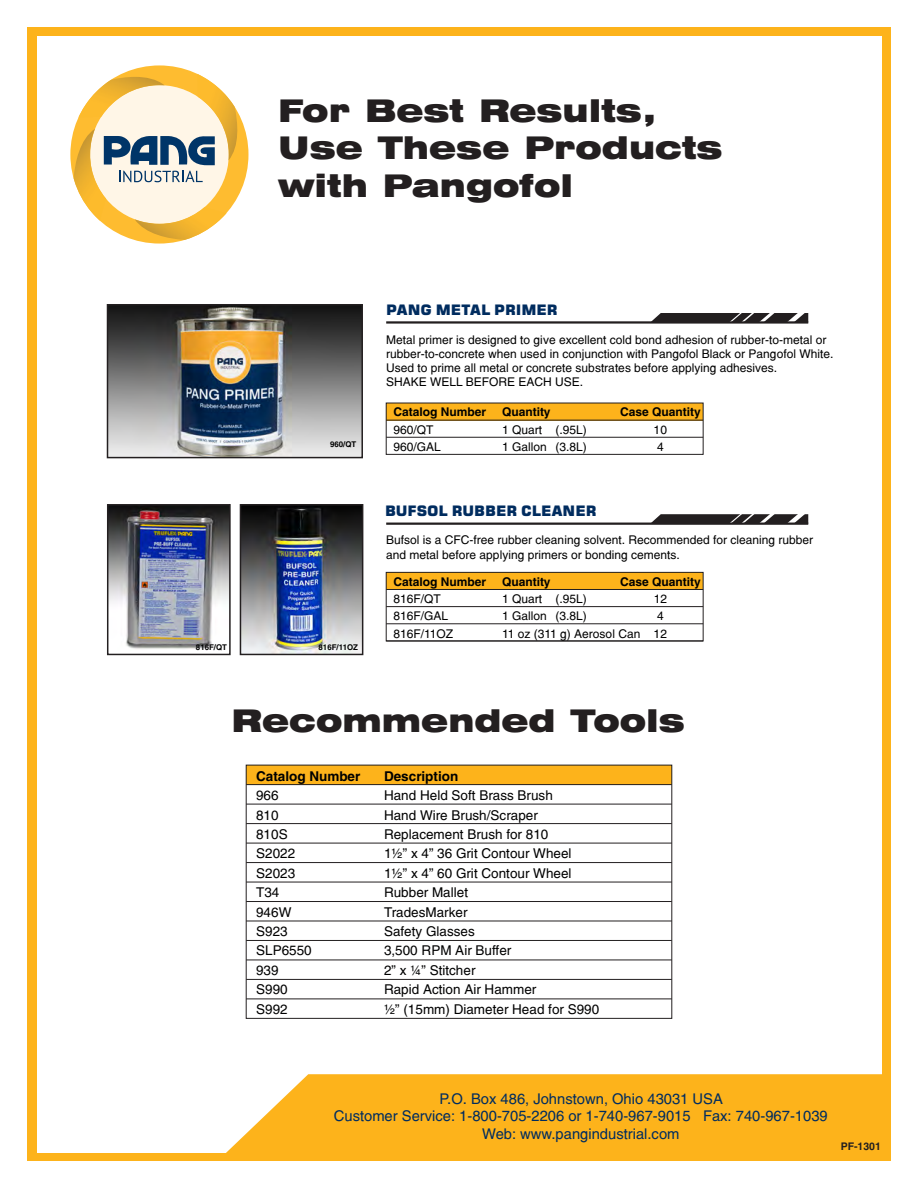
<style>
.page{position:relative;width:918px;height:1188px;background:#fff}
.page>*{position:absolute;margin:0;border:0;box-sizing:border-box;transform-origin:0 0}
.t1{font:900 expanded 31.2px/37.3px "Swiss 721 BT";color:#231f20}
.t2{font:14.7px/17.4px "Switzerland";color:#002c5f;text-align:center}
.t3{font:14.4px "Square 721 Blk";color:#002c5f}
.t4{font:13.5px "Switzerland";color:#000}
.t5{font:700 13.5px "Switzerland";color:#000}
.t6{font:12px/14.1px "Switzerland";color:#000}
.t7{font:700 12px "Switzerland";color:#000}
.t8{font:700 10.5px "Switzerland";color:#231f20}
.t9{font:700 7.8px "Switzerland";color:#000}
</style>
<div class="page">
<div style="left:27px;top:27px;width:864px;height:1134px;background:#fdb31b"></div>
<div style="left:37px;top:36px;width:844px;height:1116px;background:#fff"></div>
<svg style="left:218px;top:1074px;width:664px;height:79px;background:#fdb82b"></svg>
<svg style="left:652px;top:313px;width:157px;height:11px"></svg>
<hr style="left:386px;top:321px;width:422px;height:3px;background:#231f20">
<div style="left:386px;top:403px;width:317px;height:17px;background:#fdb31b"></div>
<div style="left:386px;top:403px;width:318px;height:52px;border:1px solid #231f20"></div>
<hr style="left:386px;top:420px;width:317px;height:1px;background:#231f20">
<hr style="left:386px;top:437px;width:317px;height:1px;background:#231f20">
<div style="left:386px;top:572px;width:317px;height:17px;background:#fdb31b"></div>
<div style="left:386px;top:572px;width:318px;height:69px;border:1px solid #231f20"></div>
<hr style="left:386px;top:589px;width:317px;height:1px;background:#231f20">
<hr style="left:386px;top:606px;width:317px;height:1px;background:#231f20">
<hr style="left:386px;top:623px;width:317px;height:1px;background:#231f20">
<hr style="left:386px;top:641px;width:317px;height:1px;background:#231f20">
<svg style="left:650px;top:514px;width:159px;height:11px"></svg>
<hr style="left:386px;top:523px;width:422px;height:2px;background:#231f20">
<div style="left:246px;top:765px;width:426px;height:20px;background:#fdb31b"></div>
<div style="left:246px;top:765px;width:426px;height:254px;border:1px solid #231f20"></div>
<hr style="left:246px;top:784px;width:426px;height:1px;background:#231f20">
<hr style="left:246px;top:804px;width:426px;height:1px;background:#231f20">
<hr style="left:246px;top:823px;width:426px;height:1px;background:#231f20">
<hr style="left:246px;top:843px;width:426px;height:1px;background:#231f20">
<hr style="left:246px;top:862px;width:426px;height:1px;background:#231f20">
<hr style="left:246px;top:882px;width:426px;height:1px;background:#231f20">
<hr style="left:246px;top:901px;width:426px;height:1px;background:#231f20">
<hr style="left:246px;top:921px;width:426px;height:1px;background:#231f20">
<hr style="left:246px;top:940px;width:426px;height:1px;background:#231f20">
<hr style="left:246px;top:960px;width:426px;height:1px;background:#231f20">
<hr style="left:246px;top:979px;width:426px;height:1px;background:#231f20">
<hr style="left:246px;top:999px;width:426px;height:1px;background:#231f20">
<img style="left:243px;top:507px;width:117px;height:145px">
<img style="left:110px;top:507px;width:118px;height:142px">
<div style="left:240px;top:504px;width:123px;height:151px;border:2px solid #231f20"></div>
<div style="left:107px;top:504px;width:124px;height:151px;border:2px solid #231f20"></div>
<svg style="left:70px;top:65px;width:178px;height:179px"></svg>
<img style="left:110px;top:307px;width:250px;height:148px">
<div style="left:107px;top:304px;width:256px;height:154px;border:2px solid #231f20"></div>
<p class="t1" style="left:278px;top:95px;width:446px">For Best Results,<br>Use These Products with Pangofol</p>
<p class="t9" style="left:330px;top:441px;width:28px">960/QT</p>
<p class="t9" style="left:196px;top:644px;width:33px">816F/QT</p>
<p class="t9" style="left:319px;top:644px;width:41px">816F/11OZ</p>
<p class="t3" style="left:386px;top:304px;width:173px">PANG METAL PRIMER</p>
<p class="t6" style="left:386px;top:334px;width:449px">Metal primer is designed to give excellent cold bond adhesion of rubber-to-metal or rubber-to-concrete when used in conjunction with Pangofol Black or Pangofol White.<br>Used to prime all metal or concrete substrates before applying adhesives.<br>SHAKE WELL BEFORE EACH USE.</p>
<p class="t7" style="left:393px;top:407px;width:94px">Catalog Number</p>
<p class="t7" style="left:502px;top:407px;width:50px">Quantity</p>
<p class="t7" style="left:620px;top:407px;width:82px">Case Quantity</p>
<p class="t6" style="left:393px;top:423px;width:42px">960/QT</p>
<p class="t6" style="left:502px;top:423px;width:86px">1 Quart (.95L)</p>
<p class="t6" style="left:654px;top:423px;width:15px">10</p>
<p class="t6" style="left:393px;top:441px;width:49px">960/GAL</p>
<p class="t6" style="left:502px;top:441px;width:86px">1 Gallon (3.8L)</p>
<p class="t6" style="left:657px;top:441px;width:8px">4</p>
<p class="t3" style="left:385px;top:505px;width:213px">BUFSOL RUBBER CLEANER</p>
<p class="t6" style="left:386px;top:534px;width:429px">Bufsol is a CFC-free rubber cleaning solvent. Recommended for cleaning rubber and metal before applying primers or bonding cements.</p>
<p class="t7" style="left:393px;top:577px;width:94px">Catalog Number</p>
<p class="t7" style="left:502px;top:577px;width:50px">Quantity</p>
<p class="t7" style="left:620px;top:577px;width:82px">Case Quantity</p>
<p class="t6" style="left:393px;top:593px;width:49px">816F/QT</p>
<p class="t6" style="left:502px;top:593px;width:86px">1 Quart (.95L)</p>
<p class="t6" style="left:654px;top:593px;width:15px">12</p>
<p class="t6" style="left:393px;top:610px;width:56px">816F/GAL</p>
<p class="t6" style="left:502px;top:610px;width:86px">1 Gallon (3.8L)</p>
<p class="t6" style="left:657px;top:610px;width:8px">4</p>
<p class="t6" style="left:393px;top:627px;width:61px">816F/11OZ</p>
<p class="t6" style="left:502px;top:627px;width:167px">11 oz (311 g) Aerosol Can 12</p>
<p class="t1" style="left:232px;top:705px;width:455px">Recommended Tools</p>
<p class="t5" style="left:256px;top:770px;width:106px">Catalog Number</p>
<p class="t5" style="left:384px;top:770px;width:76px">Description</p>
<p class="t4" style="left:256px;top:790px;width:24px">966</p>
<p class="t4" style="left:384px;top:790px;width:170px">Hand Held Soft Brass Brush</p>
<p class="t4" style="left:256px;top:809px;width:24px">810</p>
<p class="t4" style="left:384px;top:809px;width:155px">Hand Wire Brush/Scraper</p>
<p class="t4" style="left:256px;top:829px;width:33px">810S</p>
<p class="t4" style="left:384px;top:829px;width:166px">Replacement Brush for 810</p>
<p class="t4" style="left:256px;top:848px;width:41px">S2022</p>
<p class="t4" style="left:384px;top:848px;width:189px">1½” x 4” 36 Grit Contour Wheel</p>
<p class="t4" style="left:256px;top:867px;width:41px">S2023</p>
<p class="t4" style="left:384px;top:867px;width:189px">1½” x 4” 60 Grit Contour Wheel</p>
<p class="t4" style="left:256px;top:887px;width:25px">T34</p>
<p class="t4" style="left:384px;top:887px;width:86px">Rubber Mallet</p>
<p class="t4" style="left:256px;top:906px;width:37px">946W</p>
<p class="t4" style="left:384px;top:906px;width:85px">TradesMarker</p>
<p class="t4" style="left:256px;top:926px;width:33px">S923</p>
<p class="t4" style="left:384px;top:926px;width:92px">Safety Glasses</p>
<p class="t4" style="left:256px;top:945px;width:57px">SLP6550</p>
<p class="t4" style="left:384px;top:945px;width:129px">3,500 RPM Air Buffer</p>
<p class="t4" style="left:256px;top:964px;width:24px">939</p>
<p class="t4" style="left:384px;top:964px;width:93px">2” x ¼” Stitcher</p>
<p class="t4" style="left:256px;top:984px;width:33px">S990</p>
<p class="t4" style="left:384px;top:984px;width:154px">Rapid Action Air Hammer</p>
<p class="t4" style="left:256px;top:1003px;width:33px">S992</p>
<p class="t4" style="left:384px;top:1003px;width:217px">½” (15mm) Diameter Head for S990</p>
<p class="t2" style="left:334px;top:1091px;width:495px">P.O. Box 486, Johnstown, Ohio 43031 USA<br>Customer Service: 1-800-705-2206 or 1-740-967-9015 Fax: 740-967-1039<br>Web: www.pangindustrial.com</p>
<p class="t8" style="left:841px;top:1142px;width:42px">PF-1301</p>
</div>
